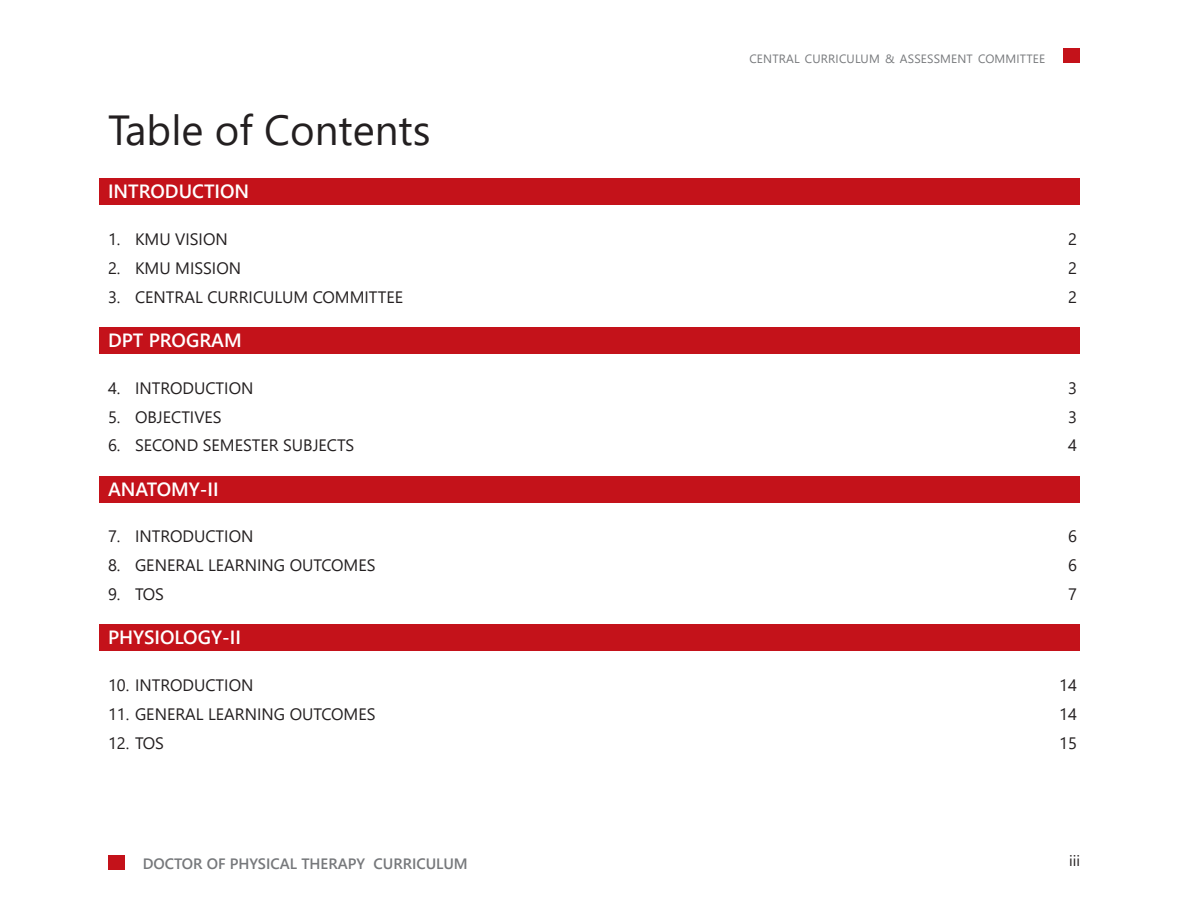
<style>
.page{position:relative;width:1188px;height:918px;background:#fff}
.page>*{position:absolute;margin:0;border:0;box-sizing:border-box;transform-origin:0 0}
.Table_of_Contents{font:42px "Segoe UI";color:#231f20}
.Toc-1{font:600 19.2px "Segoe UI";color:#fff}
.t1{font:16.5px "Segoe UI";color:#231f20}
.t2{font:600 15px "Segoe UI";color:#76787b}
.t3{font:15px "Segoe UI";color:#231f20}
.t4{font:12px "Segoe UI";letter-spacing:.015em;color:#76787b}
</style>
<div class="page">
<div style="left:1064px;top:49px;width:16px;height:14px;background:#c4121a"></div>
<div style="left:108px;top:855px;width:16px;height:14px;background:#c4121a"></div>
<div style="left:99px;top:178px;width:981px;height:27px;background:#c4121a"></div>
<div style="left:99px;top:327px;width:981px;height:27px;background:#c4121a"></div>
<div style="left:99px;top:476px;width:981px;height:27px;background:#c4121a"></div>
<div style="left:99px;top:624px;width:981px;height:27px;background:#c4121a"></div>
<p class="t4" style="left:749px;top:47px;width:297px">CENTRAL CURRICULUM &amp; ASSESSMENT COMMITTEE</p>
<p class="Table_of_Contents" style="left:108px;top:91px;width:324px">Table of Contents</p>
<p class="Toc-1" style="left:108px;top:173px;width:143px">INTRODUCTION</p>
<p class="t1" style="left:108px;top:224px;width:121px">1. KMU VISION</p>
<p class="t1" style="left:1068px;top:224px;width:10px">2</p>
<p class="t1" style="left:108px;top:253px;width:135px">2. KMU MISSION</p>
<p class="t1" style="left:1068px;top:253px;width:10px">2</p>
<p class="t1" style="left:108px;top:281px;width:297px">3. CENTRAL CURRICULUM COMMITTEE</p>
<p class="t1" style="left:1068px;top:281px;width:10px">2</p>
<p class="Toc-1" style="left:108px;top:322px;width:135px">DPT PROGRAM</p>
<p class="t1" style="left:108px;top:372px;width:147px">4. INTRODUCTION</p>
<p class="t1" style="left:1068px;top:372px;width:10px">3</p>
<p class="t1" style="left:108px;top:401px;width:115px">5. OBJECTIVES</p>
<p class="t1" style="left:1068px;top:401px;width:10px">3</p>
<p class="t1" style="left:108px;top:430px;width:248px">6. SECOND SEMESTER SUBJECTS</p>
<p class="t1" style="left:1068px;top:430px;width:10px">4</p>
<p class="Toc-1" style="left:108px;top:471px;width:112px">ANATOMY-II</p>
<p class="t1" style="left:108px;top:521px;width:147px">7. INTRODUCTION</p>
<p class="t1" style="left:1068px;top:521px;width:10px">6</p>
<p class="t1" style="left:108px;top:550px;width:269px">8. GENERAL LEARNING OUTCOMES</p>
<p class="t1" style="left:1068px;top:550px;width:10px">6</p>
<p class="t1" style="left:108px;top:579px;width:58px">9. TOS</p>
<p class="t1" style="left:1068px;top:579px;width:10px">7</p>
<p class="Toc-1" style="left:108px;top:619px;width:134px">PHYSIOLOGY-II</p>
<p class="t1" style="left:108px;top:670px;width:147px">10. INTRODUCTION</p>
<p class="t1" style="left:1059px;top:670px;width:19px">14</p>
<p class="t1" style="left:108px;top:699px;width:269px">11. GENERAL LEARNING OUTCOMES</p>
<p class="t1" style="left:1059px;top:699px;width:19px">14</p>
<p class="t1" style="left:108px;top:727px;width:58px">12. TOS</p>
<p class="t1" style="left:1059px;top:727px;width:19px">15</p>
<p class="t2" style="left:143px;top:850px;width:326px">DOCTOR OF PHYSICAL THERAPY CURRICULUM</p>
<p class="t3" style="left:1069px;top:846px;width:12px">iii</p>
</div>
